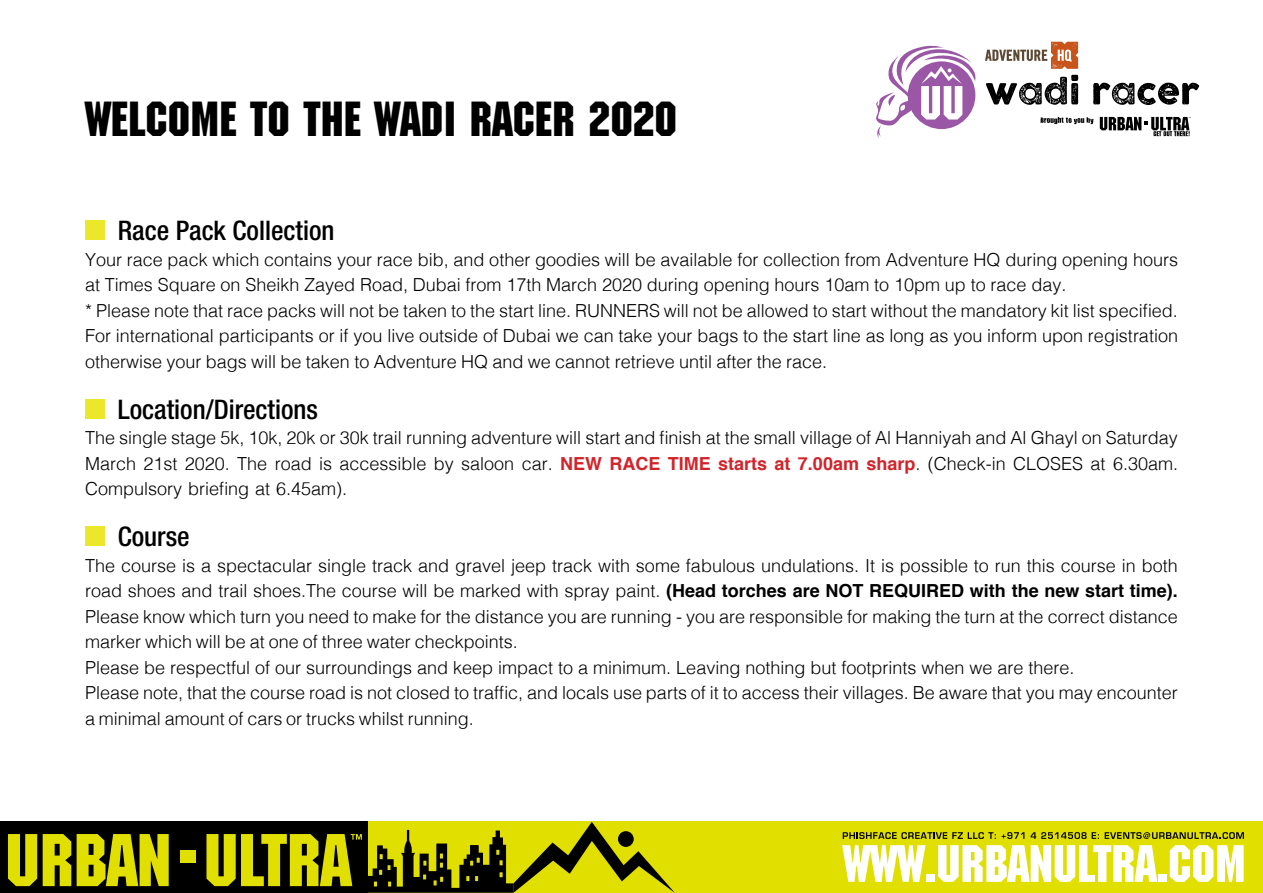
<style>
.page{position:relative;width:1263px;height:893px;background:#fff}
.page>*{position:absolute;margin:0;border:0;box-sizing:border-box;transform-origin:0 0}
.t1{font:48px "Machine";color:#000}
.t2{font:500 condensed 27px "Helvetica Neue";color:#000}
.t3{font:300 18px/25.5px "Helvetica";color:#000}
.s1{font-weight:700;color:#d2232a}
.s2{font-weight:700}
</style>
<div class="page">
<div style="left:367px;top:821px;width:896px;height:72px;background:#e0df00"></div>
<div style="left:0;top:821px;width:367px;height:72px;background:#000"></div>
<svg style="left:842px;top:845px;width:83px;height:37px"></svg>
<div style="left:926px;top:875px;width:9px;height:7px;background:#fff"></div>
<svg style="left:938px;top:845px;width:219px;height:37px"></svg>
<div style="left:1158px;top:875px;width:8px;height:7px;background:#fff"></div>
<svg style="left:1170px;top:845px;width:73px;height:37px"></svg>
<svg style="left:843px;top:832px;width:181px;height:7px"></svg>
<svg style="left:1031px;top:832px;width:68px;height:7px"></svg>
<svg style="left:1105px;top:832px;width:139px;height:7px"></svg>
<svg style="left:8px;top:834px;width:29px;height:52px"></svg>
<svg style="left:43px;top:834px;width:28px;height:52px"></svg>
<svg style="left:77px;top:834px;width:92px;height:52px"></svg>
<div style="left:180px;top:850px;width:15px;height:13px;background:#e0df00"></div>
<svg style="left:206px;top:822px;width:469px;height:71px"></svg>
<svg style="left:1040px;top:117px;width:53px;height:7px"></svg>
<svg style="left:1100px;top:117px;width:91px;height:19px"></svg>
<svg style="left:876px;top:45px;width:100px;height:93px"></svg>
<svg style="left:986px;top:75px;width:92px;height:30px"></svg>
<svg style="left:1093px;top:83px;width:106px;height:22px"></svg>
<svg style="left:985px;top:42px;width:93px;height:27px"></svg>
<div style="left:85px;top:220px;width:20px;height:20px;background:#ebe72a"></div>
<div style="left:85px;top:399px;width:20px;height:20px;background:#ebe72a"></div>
<div style="left:85px;top:526px;width:20px;height:20px;background:#ebe72a"></div>
<h1 class="t1" style="left:85px;top:91px;width:593px">WELCOME TO THE WADI RACER 2020</h1>
<h2 class="t2" style="left:118px;top:214px;width:218px">Race Pack Collection</h2>
<p class="t3" style="left:85px;top:245px;width:1094px">Your race pack which contains your race bib, and other goodies will be available for collection from Adventure HQ during opening hours at Times Square on Sheikh Zayed Road, Dubai from 17th March 2020 during opening hours 10am to 10pm up to race day.<br>* Please note that race packs will not be taken to the start line. RUNNERS will not be allowed to start without the mandatory kit list specified.<br>For international participants or if you live outside of Dubai we can take your bags to the start line as long as you inform upon registration otherwise your bags will be taken to Adventure HQ and we cannot retrieve until after the race.</p>
<h2 class="t2" style="left:118px;top:393px;width:202px">Location/Directions</h2>
<p class="t3" style="left:85px;top:424px;width:1094px;text-align:justify">The single stage 5k, 10k, 20k or 30k trail running adventure will start and finish at the small village of Al Hanniyah and Al Ghayl on Saturday March 21st 2020. The road is accessible by saloon car. <span class="s1">NEW RACE TIME starts at 7.00am sharp</span>. (Check-in CLOSES at 6.30am.<br>Compulsory briefing at 6.45am).</p>
<h2 class="t2" style="left:118px;top:520px;width:74px">Course</h2>
<p class="t3" style="left:85px;top:551px;width:1094px">The course is a spectacular single track and gravel jeep track with some fabulous undulations. It is possible to run this course in both road shoes and trail shoes.The course will be marked with spray paint. <span class="s2">(Head torches are NOT REQUIRED with the new start time).<br></span>Please know which turn you need to make for the distance you are running - you are responsible for making the turn at the correct distance marker which will be at one of three water checkpoints.<br>Please be respectful of our surroundings and keep impact to a minimum. Leaving nothing but footprints when we are there.<br>Please note, that the course road is not closed to traffic, and locals use parts of it to access their villages. Be aware that you may encounter a minimal amount of cars or trucks whilst running.</p>
</div>
